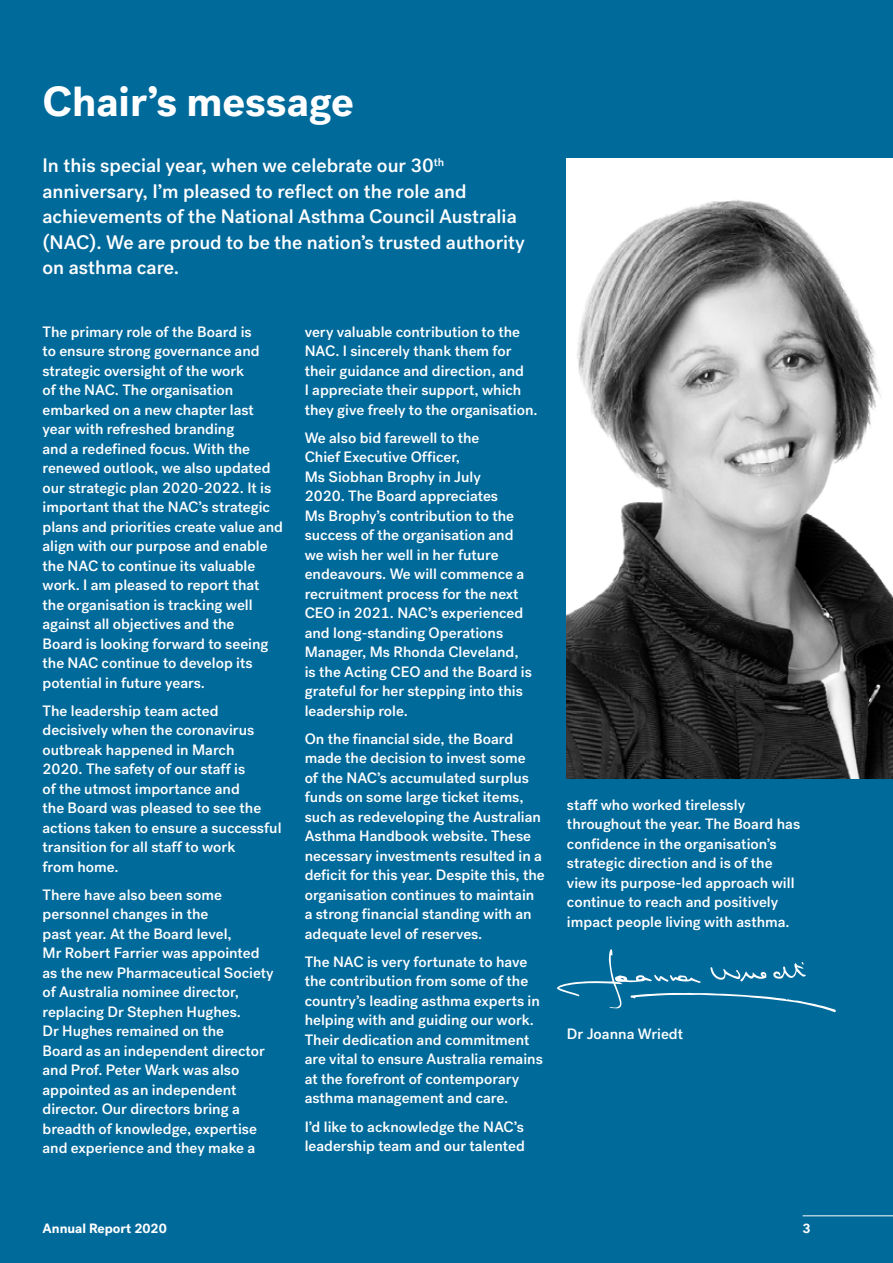
<style>
.page{position:relative;width:893px;height:1263px;background:#006a9b}
.page>*{position:absolute;margin:0;border:0;box-sizing:border-box;transform-origin:0 0}
.t1{font:700 42px "Post Grotesk";color:#fff}
.t2{font:500 19.5px/25.5px "Post Grotesk";color:#fff}
.t3{font:500 15px/19.5px "Post Grotesk";color:#fff}
.t4{font:700 13.5px "Post Grotesk";color:#fff}
</style>
<div class="page">
<img style="left:567px;top:158px;width:326px;height:620px">
<svg style="left:557px;top:949px;width:279px;height:63px"></svg>
<hr style="left:803px;top:1215px;width:90px;height:1px;background:#fff">
<h1 class="t1" style="left:43px;top:75px;width:313px">Chair’s message</h1>
<h2 class="t2" style="left:43px;top:153px;width:484px">In this special year, when we celebrate our 30<sup>th </sup>anniversary, I’m pleased to reflect on the role and achievements of the National Asthma Council Australia (NAC). We are proud to be the nation’s trusted authority on asthma care.</h2>
<p class="t3" style="left:43px;top:322px;width:242px">The primary role of the Board is<br>to ensure strong governance and strategic oversight of the work<br>of the NAC. The organisation embarked on a new chapter last year with refreshed branding<br>and a redefined focus. With the renewed outlook, we also updated our strategic plan 2020-2022. It is important that the NAC’s strategic plans and priorities create value and align with our purpose and enable the NAC to continue its valuable work. I am pleased to report that the organisation is tracking well against all objectives and the<br>Board is looking forward to seeing the NAC continue to develop its potential in future years.</p>
<p class="t3" style="left:43px;top:701px;width:240px">The leadership team acted decisively when the coronavirus outbreak happened in March<br>2020. The safety of our staff is<br>of the utmost importance and<br>the Board was pleased to see the actions taken to ensure a successful transition for all staff to work<br>from home.</p>
<p class="t3" style="left:43px;top:885px;width:233px">There have also been some personnel changes in the<br>past year. At the Board level,<br>Mr Robert Farrier was appointed as the new Pharmaceutical Society of Australia nominee director, replacing Dr Stephen Hughes.<br>Dr Hughes remained on the<br>Board as an independent director and Prof. Peter Wark was also appointed as an independent director. Our directors bring a breadth of knowledge, expertise and experience and they make a</p>
<p class="t3" style="left:305px;top:322px;width:234px">very valuable contribution to the NAC. I sincerely thank them for their guidance and direction, and<br>I appreciate their support, which they give freely to the organisation.</p>
<p class="t3" style="left:305px;top:428px;width:229px">We also bid farewell to the<br>Chief Executive Officer,<br>Ms Siobhan Brophy in July<br>2020. The Board appreciates<br>Ms Brophy’s contribution to the success of the organisation and we wish her well in her future endeavours. We will commence a recruitment process for the next<br>CEO in 2021. NAC’s experienced and long-standing Operations<br>Manager, Ms Rhonda Cleveland, is the Acting CEO and the Board is grateful for her stepping into this leadership role.</p>
<p class="t3" style="left:305px;top:729px;width:242px">On the financial side, the Board made the decision to invest some<br>of the NAC’s accumulated surplus funds on some large ticket items, such as redeveloping the Australian Asthma Handbook website. These necessary investments resulted in a deficit for this year. Despite this, the organisation continues to maintain a strong financial standing with an adequate level of reserves.</p>
<p class="t3" style="left:305px;top:952px;width:240px">The NAC is very fortunate to have the contribution from some of the country’s leading asthma experts in helping with and guiding our work.<br>Their dedication and commitment are vital to ensure Australia remains at the forefront of contemporary asthma management and care.</p>
<p class="t3" style="left:305px;top:1116px;width:222px">I’d like to acknowledge the NAC’s leadership team and our talented</p>
<p class="t3" style="left:567px;top:795px;width:235px">staff who worked tirelessly throughout the year. The Board has confidence in the organisation’s strategic direction and is of the view its purpose-led approach will continue to reach and positively impact people living with asthma.</p>
<p class="t3" style="left:567px;top:1024px;width:118px">Dr Joanna Wriedt</p>
<p class="t4" style="left:43px;top:1220px;width:126px">Annual Report 2020</p>
<p class="t4" style="left:803px;top:1220px;width:10px">3</p>
</div>
